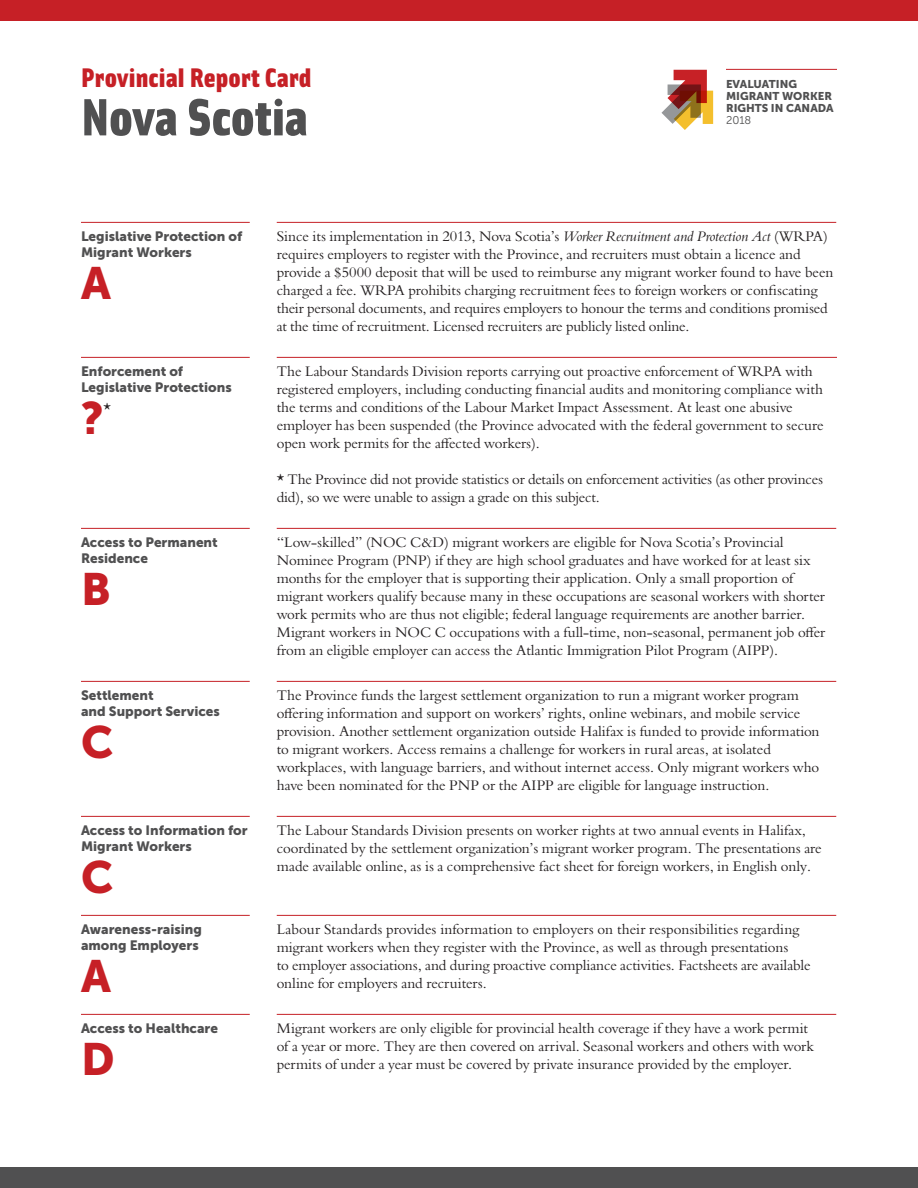
<style>
.page{position:relative;width:918px;height:1188px;background:#fff}
.page>*{position:absolute;margin:0;border:0;box-sizing:border-box;transform-origin:0 0}
.Provinces{font:900 52.5px "Solex";color:#505051}
.ReportCard_Grade{font:45px "Museo Sans 900";color:#c62026}
.ReportCard_Subtitles{font:45px "Museo Sans 900";color:#c62026}
.t1{font:900 27px "Solex";letter-spacing:.01em;color:#c62026}
.Copy-LongTextCheat{font:14.25px/18px "Borgia Pro";letter-spacing:-.005em;color:#231f20}
.Copy{font:14.25px/18px "Borgia Pro";letter-spacing:-.015em;color:#231f20}
.ReportCard_Grade-2{font:14.25px "Borgia Pro";color:#231f20}
.ReportCard_Subtitles-2{font:13.5px/15.8px "Museo Sans 900";color:#505051}
.t2{font:11.25px/12px "Museo Sans 900";color:#505051}
.t3{font:11.25px "Museo Sans 300";color:#505051}
.s1{font-style:italic}
</style>
<div class="page">
<div style="left:0;top:0;width:918px;height:21px;background:#c62026"></div>
<div style="left:0;top:1167px;width:918px;height:21px;background:#505051"></div>
<hr style="left:726px;top:69px;width:111px;height:1px;background:#c62026">
<svg style="left:661px;top:70px;width:52px;height:60px"></svg>
<hr style="left:277px;top:222px;width:559px;height:1px;background:#c62026">
<hr style="left:277px;top:357px;width:560px;height:1px;background:#c62026">
<hr style="left:277px;top:528px;width:559px;height:1px;background:#c62026">
<hr style="left:277px;top:681px;width:559px;height:1px;background:#c62026">
<hr style="left:277px;top:816px;width:559px;height:1px;background:#c62026">
<hr style="left:277px;top:915px;width:559px;height:1px;background:#c62026">
<hr style="left:277px;top:1014px;width:559px;height:1px;background:#c62026">
<hr style="left:81px;top:222px;width:169px;height:1px;background:#c62026">
<hr style="left:81px;top:357px;width:169px;height:1px;background:#c62026">
<hr style="left:81px;top:528px;width:169px;height:1px;background:#c62026">
<hr style="left:81px;top:681px;width:169px;height:1px;background:#c62026">
<hr style="left:81px;top:816px;width:169px;height:1px;background:#c62026">
<hr style="left:81px;top:915px;width:169px;height:1px;background:#c62026">
<hr style="left:81px;top:1014px;width:169px;height:1px;background:#c62026">
<p class="t1" style="left:81px;top:59px;width:232px">Provincial Report Card</p>
<p class="Provinces" style="left:81px;top:80px;width:228px">Nova Scotia</p>
<p class="t2" style="left:726px;top:78px;width:109px">EVALUATING<br>MIGRANT WORKER<br>RIGHTS IN CANADA</p>
<p class="t3" style="left:726px;top:114px;width:27px">2018</p>
<p class="ReportCard_Subtitles-2" style="left:81px;top:228px;width:163px">Legislative Protection of<br>Migrant Workers</p>
<p class="ReportCard_Grade" style="left:81px;top:257px;width:31px">A</p>
<p class="ReportCard_Subtitles-2" style="left:81px;top:363px;width:152px">Enforcement of<br>Legislative Protections</p>
<p class="ReportCard_Grade" style="left:81px;top:392px;width:24px">?</p>
<p class="ReportCard_Grade-2" style="left:104px;top:399px;width:9px">*</p>
<p class="ReportCard_Subtitles-2" style="left:81px;top:534px;width:138px">Access to Permanent<br>Residence</p>
<p class="ReportCard_Grade" style="left:81px;top:563px;width:31px">B</p>
<p class="ReportCard_Subtitles-2" style="left:81px;top:687px;width:140px">Settlement<br>and Support Services</p>
<p class="ReportCard_Grade" style="left:81px;top:716px;width:34px">C</p>
<p class="ReportCard_Subtitles-2" style="left:81px;top:822px;width:168px">Access to Information for<br>Migrant Workers</p>
<p class="ReportCard_Grade" style="left:81px;top:851px;width:34px">C</p>
<p class="ReportCard_Subtitles-2" style="left:81px;top:921px;width:123px">Awareness-raising among Employers</p>
<p class="ReportCard_Grade" style="left:81px;top:950px;width:31px">A</p>
<p class="ReportCard_Subtitles-2" style="left:81px;top:1020px;width:139px">Access to Healthcare</p>
<p class="ReportCard_Subtitles" style="left:81px;top:1033px;width:35px">D</p>
<p class="Copy-LongTextCheat" style="left:277px;top:227px;width:558px">Since its implementation in 2013, Nova Scotia’s <span class="s1">Worker Recruitment and Protection Act</span> (WRPA) requires employers to register with the Province, and recruiters must obtain a licence and provide a $5000 deposit that will be used to reimburse any migrant worker found to have been charged a fee. WRPA prohibits charging recruitment fees to foreign workers or confiscating their personal documents, and requires employers to honour the terms and conditions promised at the time of recruitment. Licensed recruiters are publicly listed online.</p>
<p class="Copy-LongTextCheat" style="left:277px;top:362px;width:548px">The Labour Standards Division reports carrying out proactive enforcement of WRPA with registered employers, including conducting financial audits and monitoring compliance with the terms and conditions of the Labour Market Impact Assessment. At least one abusive employer has been suspended (the Province advocated with the federal government to secure open work permits for the affected workers).</p>
<p class="Copy" style="left:277px;top:470px;width:548px">* The Province did not provide statistics or details on enforcement activities (as other provinces did), so we were unable to assign a grade on this subject.</p>
<p class="Copy-LongTextCheat" style="left:277px;top:533px;width:550px">“Low-skilled” (NOC C&amp;D) migrant workers are eligible for Nova Scotia’s Provincial Nominee Program (PNP) if they are high school graduates and have worked for at least six months for the employer that is supporting their application. Only a small proportion of migrant workers qualify because many in these occupations are seasonal workers with shorter work permits who are thus not eligible; federal language requirements are another barrier.<br>Migrant workers in NOC C occupations with a full-time, non-seasonal, permanent job offer from an eligible employer can access the Atlantic Immigration Pilot Program (AIPP).</p>
<p class="Copy-LongTextCheat" style="left:277px;top:686px;width:544px">The Province funds the largest settlement organization to run a migrant worker program offering information and support on workers’ rights, online webinars, and mobile service provision. Another settlement organization outside Halifax is funded to provide information to migrant workers. Access remains a challenge for workers in rural areas, at isolated workplaces, with language barriers, and without internet access. Only migrant workers who have been nominated for the PNP or the AIPP are eligible for language instruction.</p>
<p class="Copy-LongTextCheat" style="left:277px;top:821px;width:547px">The Labour Standards Division presents on worker rights at two annual events in Halifax, coordinated by the settlement organization’s migrant worker program. The presentations are made available online, as is a comprehensive fact sheet for foreign workers, in English only.</p>
<p class="Copy-LongTextCheat" style="left:277px;top:920px;width:535px">Labour Standards provides information to employers on their responsibilities regarding migrant workers when they register with the Province, as well as through presentations<br>to employer associations, and during proactive compliance activities. Factsheets are available online for employers and recruiters.</p>
<p class="Copy-LongTextCheat" style="left:277px;top:1019px;width:539px">Migrant workers are only eligible for provincial health coverage if they have a work permit of a year or more. They are then covered on arrival. Seasonal workers and others with work permits of under a year must be covered by private insurance provided by the employer.</p>
</div>
